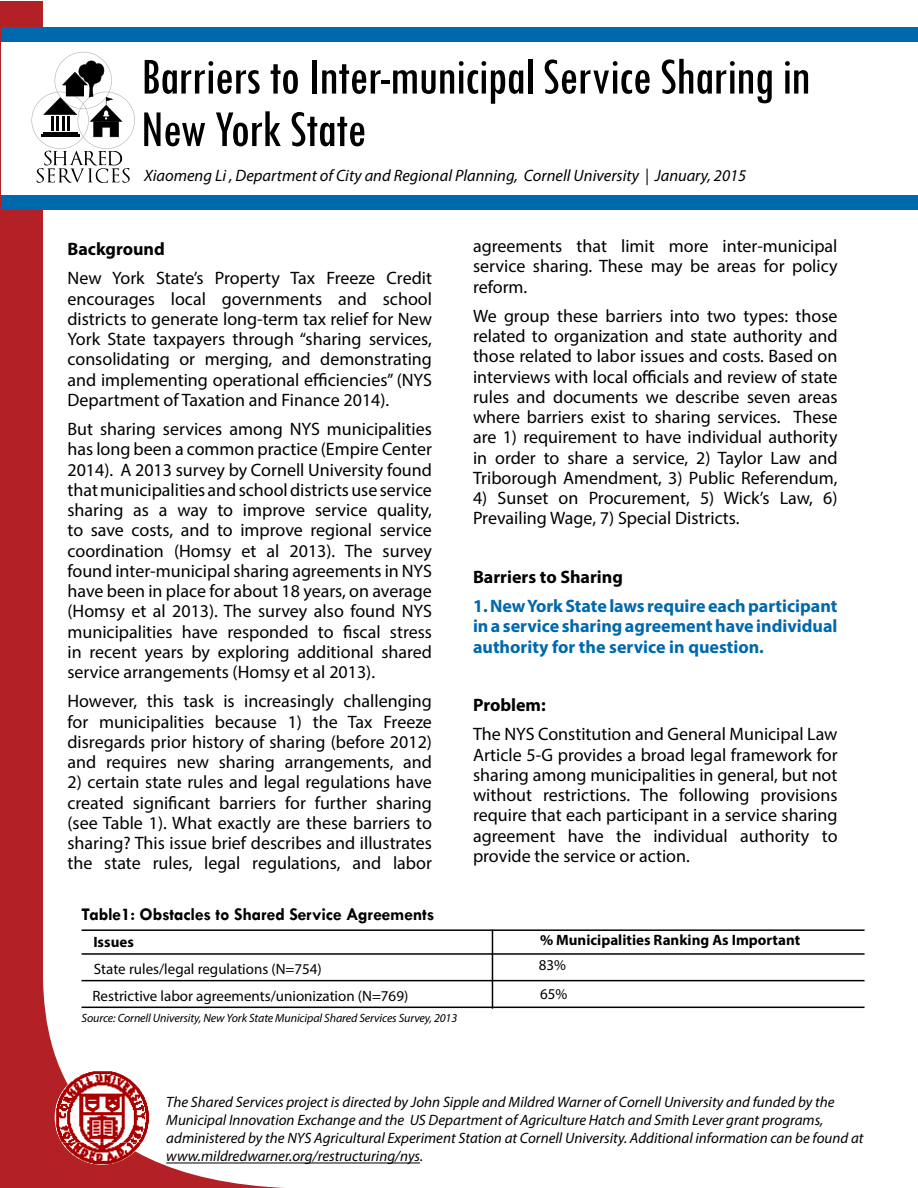
<style>
.page{position:relative;width:918px;height:1188px;background:#fff}
.page>*{position:absolute;margin:0;border:0;box-sizing:border-box;transform-origin:0 0}
.t1{font:condensed 54px/52.5px "Tw Cen";letter-spacing:-.02em;color:#000}
.t2{font:18px/20.2px "Myriad Pro";color:#000;text-align:justify}
.t3{font:700 18px/20.2px "Myriad Pro";color:#0068ac;text-align:justify}
.t4{font:700 18px "Tw Cen";letter-spacing:-.01em;color:#000}
.t5{font:700 18px "Myriad Pro";color:#000}
.t6{font:italic 16.5px "Myriad Pro";color:#000}
.t7{font:italic 15px/18px "Myriad Pro";color:#000}
.t8{font:15px/26.7px "Myriad Pro";color:#000}
.t9{font:700 15px "Myriad Pro";color:#000}
.t10{font:italic 12px "Myriad Pro";letter-spacing:-.01em;color:#000}
</style>
<div class="page">
<div style="left:1px;top:1px;width:42px;height:1187px;background:#b32025"></div>
<div style="left:1px;top:27px;width:917px;height:183px;background:#0068ac"></div>
<svg style="left:43px;top:929px;width:272px;height:259px"></svg>
<img style="left:56px;top:1071px;width:93px;height:72px">
<img style="left:62px;top:1143px;width:80px;height:21px">
<div style="left:1px;top:42px;width:917px;height:152px;background:#fff"></div>
<svg style="left:32px;top:52px;width:103px;height:131px"></svg>
<hr style="left:166px;top:1163px;width:254px;height:1px;background:#000">
<hr style="left:82px;top:953px;width:783px;height:2px;background:#000">
<hr style="left:82px;top:980px;width:783px;height:1px;background:#000">
<hr style="left:82px;top:1007px;width:783px;height:1px;background:#000">
<hr style="left:492px;top:929px;width:1px;height:80px;background:#000">
<hr style="left:82px;top:929px;width:783px;height:2px;background:#000">
<h1 class="t1" style="left:141px;top:49px;width:671px">Barriers to Inter-municipal Service Sharing in<br>New York State</h1>
<p class="t6" style="left:144px;top:165px;width:604px">Xiaomeng Li , Department of City and Regional Planning, Cornell University | January, 2015</p>
<p class="t5" style="left:68px;top:237px;width:99px">Background</p>
<p class="t2" style="left:68px;top:268px;width:366px">New York State’s Property Tax Freeze Credit encourages local governments and school districts to generate long-term tax relief for New York State taxpayers through “sharing services, consolidating or merging, and demonstrating and implementing operational efficiencies” (NYS Department of Taxation and Finance 2014).</p>
<p class="t2" style="left:68px;top:419px;width:366px">But sharing services among NYS municipalities has long been a common practice (Empire Center 2014). A 2013 survey by Cornell University found that municipalities and school districts use service sharing as a way to improve service quality, to save costs, and to improve regional service coordination (Homsy et al 2013). The survey found inter-municipal sharing agreements in NYS have been in place for about 18 years, on average (Homsy et al 2013). The survey also found NYS municipalities have responded to fiscal stress in recent years by exploring additional shared service arrangements (Homsy et al 2013).</p>
<p class="t2" style="left:68px;top:691px;width:366px">However, this task is increasingly challenging for municipalities because 1) the Tax Freeze disregards prior history of sharing (before 2012) and requires new sharing arrangements, and</p>
<p class="t2" style="left:68px;top:772px;width:366px">2) certain state rules and legal regulations have created significant barriers for further sharing (see Table 1). What exactly are these barriers to sharing? This issue brief describes and illustrates the state rules, legal regulations, and labor</p>
<p class="t4" style="left:82px;top:903px;width:354px">Table1: Obstacles to Shared Service Agreements</p>
<p class="t2" style="left:473px;top:236px;width:366px">agreements that limit more inter-municipal service sharing. These may be areas for policy reform.</p>
<p class="t2" style="left:473px;top:305px;width:366px">We group these barriers into two types: those related to organization and state authority and those related to labor issues and costs. Based on interviews with local officials and review of state rules and documents we describe seven areas where barriers exist to sharing services. These are 1) requirement to have individual authority in order to share a service, 2) Taylor Law and Triborough Amendment, 3) Public Referendum,</p>
<p class="t2" style="left:473px;top:488px;width:366px">4) Sunset on Procurement, 5) Wick’s Law, 6)<br>Prevailing Wage, 7) Special Districts.</p>
<p class="t5" style="left:473px;top:565px;width:151px">Barriers to Sharing</p>
<p class="t3" style="left:473px;top:595px;width:366px">1. New York State laws require each participant in a service sharing agreement have individual authority for the service in question.</p>
<p class="t5" style="left:473px;top:693px;width:74px">Problem:</p>
<p class="t2" style="left:473px;top:724px;width:366px">The NYS Constitution and General Municipal Law Article 5-G provides a broad legal framework for sharing among municipalities in general, but not without restrictions. The following provisions require that each participant in a service sharing agreement have the individual authority to provide the service or action.</p>
<p class="t9" style="left:93px;top:932px;width:42px">Issues</p>
<p class="t9" style="left:540px;top:930px;width:262px">% Municipalities Ranking As Important</p>
<p class="t8" style="left:539px;top:950px;width:30px;line-height:29.4px">83%<br>65%</p>
<p class="t8" style="left:92px;top:955px;width:317px">State rules/legal regulations (N=754)<br>Restrictive labor agreements/unionization (N=769)</p>
<p class="t10" style="left:82px;top:1011px;width:377px">Source: Cornell University, New York State Municipal Shared Services Survey, 2013</p>
<p class="t7" style="left:166px;top:1093px;width:699px">The Shared Services project is directed by John Sipple and Mildred Warner of Cornell University and funded by the Municipal Innovation Exchange and the US Department of Agriculture Hatch and Smith Lever grant programs, administered by the NYS Agricultural Experiment Station at Cornell University. Additional information can be found at www.mildredwarner.org/restructuring/nys.</p>
</div>
